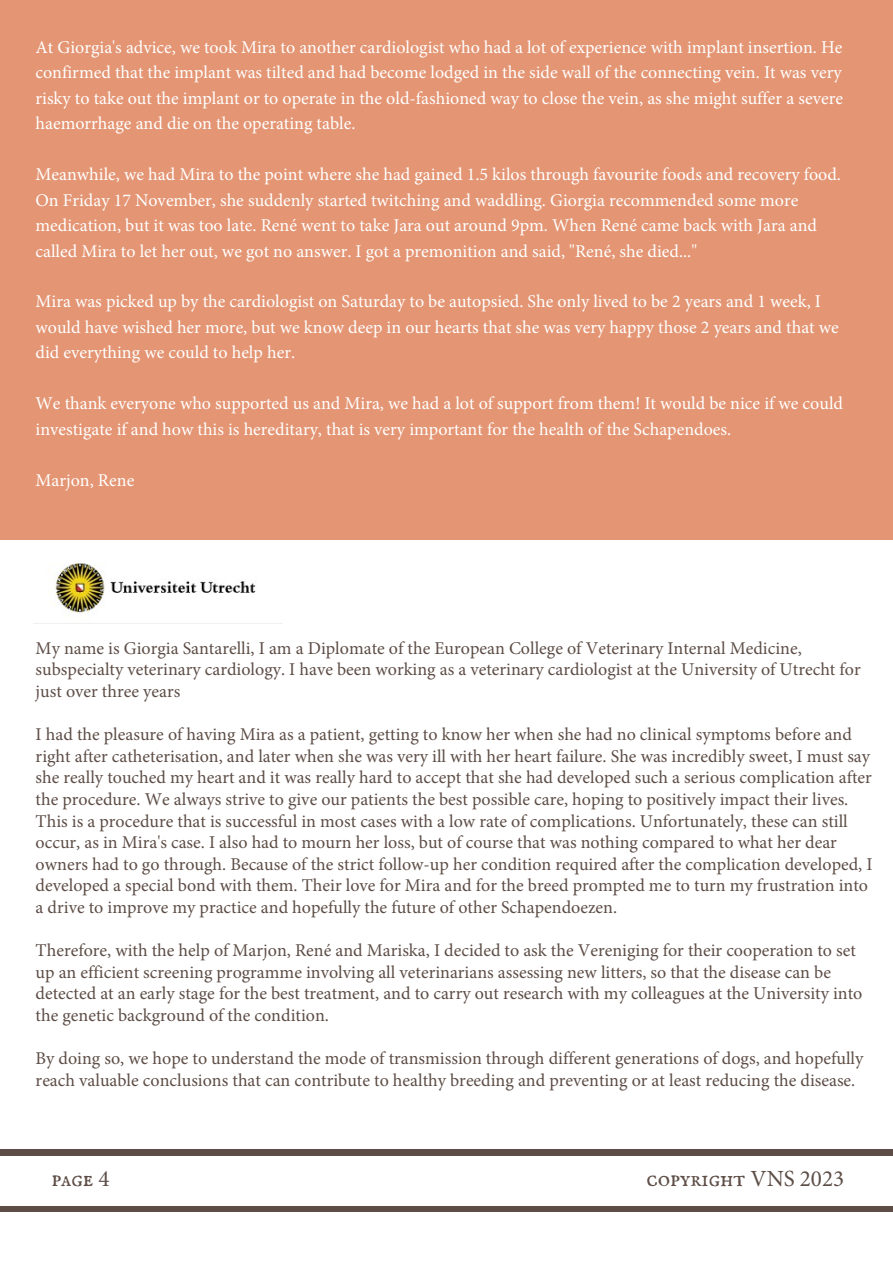
<style>
.page{position:relative;width:893px;height:1264px;background:#fff}
.page>*{position:absolute;margin:0;border:0;box-sizing:border-box;transform-origin:0 0}
.t1{font:23.1px "IM FELL English SC";color:#5d4d46}
.t2{font:18px/21.6px "Minion Pro";color:#5d4d46}
.t3{font:18px/25.5px "Minion Pro";color:#fff}
.s1{font-family:"Minion Pro"}
</style>
<div class="page">
<div style="left:0;top:1149px;width:892px;height:6px;background:#5d4d46"></div>
<div style="left:0;top:1205px;width:892px;height:6px;background:#5d4d46"></div>
<div style="left:0;top:0;width:892px;height:539px;background:#e49573"></div>
<img style="left:51px;top:563px;width:205px;height:51px">
<p class="t3" style="left:35px;top:34px;width:808px;text-align:justify">At Giorgia's advice, we took Mira to another cardiologist who had a lot of experience with implant insertion. He confirmed that the implant was tilted and had become lodged in the side wall of the connecting vein. It was very risky to take out the implant or to operate in the old-fashioned way to close the vein, as she might suffer a severe haemorrhage and die on the operating table.</p>
<p class="t3" style="left:35px;top:162px;width:807px">Meanwhile, we had Mira to the point where she had gained 1.5 kilos through favourite foods and recovery food.<br>On Friday 17 November, she suddenly started twitching and waddling. Giorgia recommended some more medication, but it was too late. René went to take Jara out around 9pm. When René came back with Jara and called Mira to let her out, we got no answer. I got a premonition and said, "René, she died..."</p>
<p class="t3" style="left:35px;top:289px;width:804px">Mira was picked up by the cardiologist on Saturday to be autopsied. She only lived to be 2 years and 1 week, I would have wished her more, but we know deep in our hearts that she was very happy those 2 years and that we did everything we could to help her.</p>
<p class="t3" style="left:35px;top:391px;width:809px">We thank everyone who supported us and Mira, we had a lot of support from them! It would be nice if we could investigate if and how this is hereditary, that is very important for the health of the Schapendoes.</p>
<p class="t3" style="left:35px;top:467px;width:100px">Marjon, Rene</p>
<p class="t2" style="left:36px;top:637px;width:826px">My name is Giorgia Santarelli, I am a Diplomate of the European College of Veterinary Internal Medicine, subspecialty veterinary cardiology. I have been working as a veterinary cardiologist at the University of Utrecht for just over three years</p>
<p class="t2" style="left:36px;top:723px;width:838px">I had the pleasure of having Mira as a patient, getting to know her when she had no clinical symptoms before and right after catheterisation, and later when she was very ill with her heart failure. She was incredibly sweet, I must say she really touched my heart and it was really hard to accept that she had developed such a serious complication after the procedure. We always strive to give our patients the best possible care, hoping to positively impact their lives.<br>This is a procedure that is successful in most cases with a low rate of complications. Unfortunately, these can still occur, as in Mira's case. I also had to mourn her loss, but of course that was nothing compared to what her dear owners had to go through. Because of the strict follow-up her condition required after the complication developed, I developed a special bond with them. Their love for Mira and for the breed prompted me to turn my frustration into a drive to improve my practice and hopefully the future of other Schapendoezen.</p>
<p class="t2" style="left:36px;top:939px;width:828px">Therefore, with the help of Marjon, René and Mariska, I decided to ask the Vereniging for their cooperation to set up an efficient screening programme involving all veterinarians assessing new litters, so that the disease can be detected at an early stage for the best treatment, and to carry out research with my colleagues at the University into the genetic background of the condition.</p>
<p class="t2" style="left:36px;top:1047px;width:829px">By doing so, we hope to understand the mode of transmission through different generations of dogs, and hopefully reach valuable conclusions that can contribute to healthy breeding and preventing or at least reducing the disease.</p>
<p class="t1" style="left:51px;top:1165px;width:60px">page <span class="s1">4</span></p>
<p class="t1" style="left:646px;top:1164px;width:199px">copyright <span class="s1">VNS 2023</span></p>
</div>
